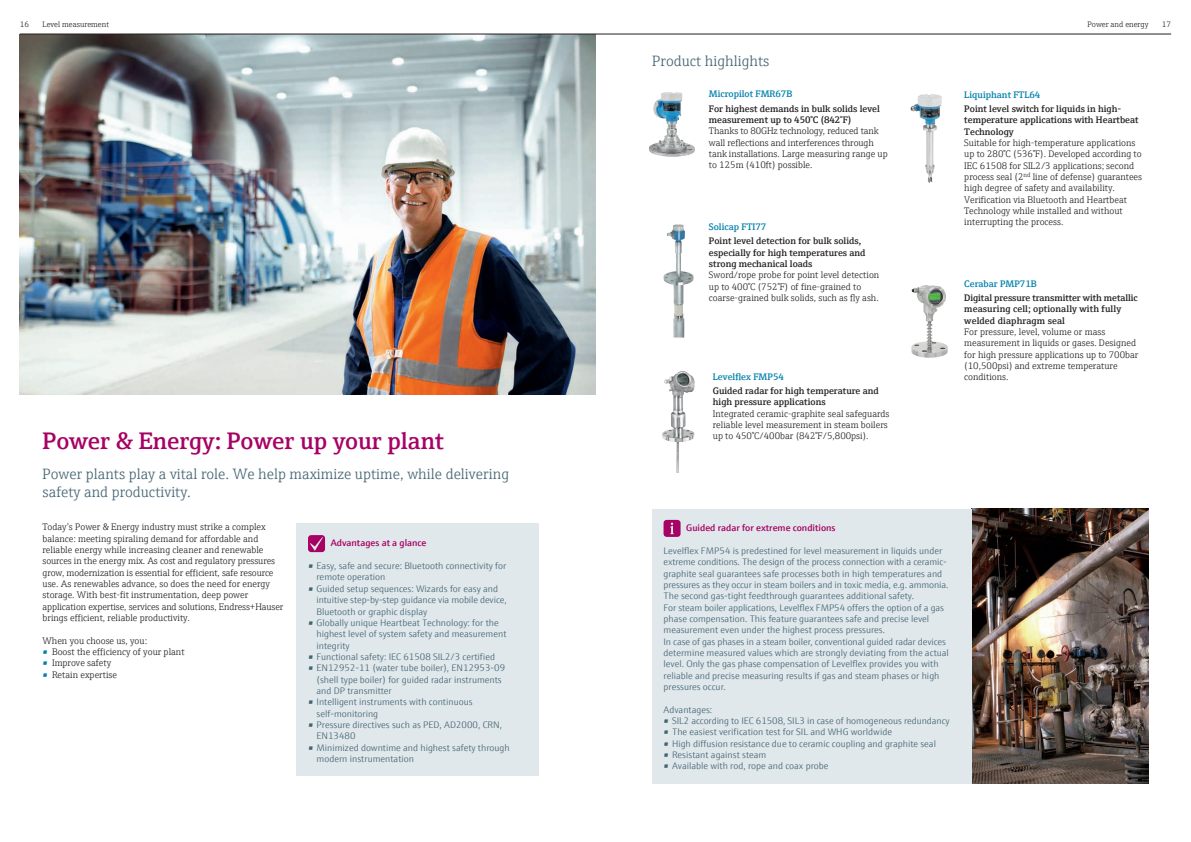
<style>
.page{position:relative;width:1191px;height:842px;background:#fff}
.page>*{position:absolute;margin:0;border:0;box-sizing:border-box;transform-origin:0 0}
.t1{font:600 24px "E+H Serif";color:#a70164}
.t2{font:300 15px/18px "E+H Serif";color:#446472}
.t3{font:300 9.5px/11.3px "E+H Sans";color:#446472}
.t4{font:300 9.5px/11.3px "E+H Serif";color:#231f20}
.t5{font:600 9.5px/11.3px "E+H Serif";color:#231f20}
.t6{font:600 9.5px "E+H Serif";color:#0081ad}
.t7{font:600 9.5px "E+H Sans";color:#a70164}
.t8{font:300 8px "E+H Serif";color:#231f20}
.s1{font-weight:600;color:#0081ad}
</style>
<div class="page">
<img style="left:20px;top:35px;width:575px;height:359px">
<img style="left:971px;top:508px;width:177px;height:275px">
<hr style="left:20px;top:34px;width:1151px;height:1px;background:#231f20">
<img style="left:662px;top:371px;width:33px;height:101px">
<img style="left:663px;top:224px;width:31px;height:114px">
<div style="left:297px;top:524px;width:242px;height:252px;background:#e0e8ec"></div>
<svg style="left:308px;top:535px;width:17px;height:17px"></svg>
<div style="left:652px;top:508px;width:319px;height:275px;background:#e0e8ec"></div>
<svg style="left:663px;top:520px;width:17px;height:17px"></svg>
<img style="left:910px;top:94px;width:32px;height:89px">
<img style="left:911px;top:285px;width:37px;height:73px">
<img style="left:649px;top:92px;width:46px;height:65px">
<p class="t8" style="left:20px;top:18px;width:11px">16</p>
<p class="t8" style="left:43px;top:18px;width:68px">Level measurement</p>
<p class="t8" style="left:1087px;top:18px;width:62px">Power and energy</p>
<p class="t8" style="left:1161px;top:18px;width:11px">17</p>
<h1 class="t1" style="left:43px;top:422px;width:403px">Power &amp; Energy: Power up your plant</h1>
<h2 class="t2" style="left:43px;top:464px;width:468px">Power plants play a vital role. We help maximize uptime, while delivering safety and productivity.</h2>
<p class="t4" style="left:43px;top:521px;width:242px">Today’s Power &amp; Energy industry must strike a complex balance: meeting spiraling demand for affordable and reliable energy while increasing cleaner and renewable sources in the energy mix. As cost and regulatory pressures grow, modernization is essential for efficient, safe resource use. As renewables advance, so does the need for energy storage. With best-fit instrumentation, deep power application expertise, services and solutions, Endress+Hauser brings efficient, reliable productivity.</p>
<p class="t4" style="left:43px;top:634px;width:106px">When you choose us, you:</p>
<p class="t4" style="left:43px;top:645px;width:144px"><span class="s1">•</span> Boost the efficiency of your plant</p>
<p class="t4" style="left:43px;top:657px;width:70px"><span class="s1">•</span> Improve safety</p>
<p class="t4" style="left:43px;top:668px;width:76px"><span class="s1">•</span> Retain expertise</p>
<p class="t7" style="left:331px;top:536px;width:97px">Advantages at a glance</p>
<p class="t3" style="left:316px;top:559px;width:191px;text-indent:-9px">• Easy, safe and secure: Bluetooth connectivity for remote operation</p>
<p class="t3" style="left:316px;top:582px;width:192px;text-indent:-9px">• Guided setup sequences: Wizards for easy and intuitive step-by-step guidance via mobile device,<br>Bluetooth or graphic display</p>
<p class="t3" style="left:316px;top:616px;width:191px;text-indent:-9px">• Globally unique Heartbeat Technology: for the highest level of system safety and measurement integrity</p>
<p class="t3" style="left:308px;top:650px;width:189px">• Functional safety: IEC 61508 SIL2/3 certified</p>
<p class="t3" style="left:316px;top:662px;width:190px;text-indent:-9px">• EN12952-11 (water tube boiler), EN12953-09 (shell type boiler) for guided radar instruments and DP transmitter</p>
<p class="t3" style="left:316px;top:696px;width:157px;text-indent:-9px">• Intelligent instruments with continuous self-monitoring</p>
<p class="t3" style="left:316px;top:718px;width:187px;text-indent:-9px">• Pressure directives such as PED, AD2000, CRN,<br>EN13480</p>
<p class="t3" style="left:316px;top:741px;width:195px;text-indent:-8px">• Minimized downtime and highest safety through modern instrumentation</p>
<h2 class="t2" style="left:652px;top:51px;width:119px">Product highlights</h2>
<p class="t6" style="left:709px;top:87px;width:85px">Micropilot FMR67B</p>
<p class="t5" style="left:709px;top:102px;width:172px">For highest demands in bulk solids level measurement up to 450°C (842°F)</p>
<p class="t4" style="left:709px;top:125px;width:180px">Thanks to 80GHz technology, reduced tank wall reflections and interferences through tank installations. Large measuring range up to 125m (410ft) possible.</p>
<p class="t6" style="left:709px;top:220px;width:59px">Solicap FTI77</p>
<p class="t5" style="left:709px;top:235px;width:158px">Point level detection for bulk solids, especially for high temperatures and strong mechanical loads</p>
<p class="t4" style="left:709px;top:269px;width:172px">Sword/rope probe for point level detection up to 400°C (752°F) of fine-grained to coarse-grained bulk solids, such as fly ash.</p>
<p class="t6" style="left:713px;top:369px;width:73px">Levelflex FMP54</p>
<p class="t5" style="left:713px;top:384px;width:168px">Guided radar for high temperature and high pressure applications</p>
<p class="t4" style="left:713px;top:407px;width:178px">Integrated ceramic-graphite seal safeguards reliable level measurement in steam boilers up to 450°C/400bar (842°F/5,800psi).</p>
<p class="t6" style="left:964px;top:87px;width:78px">Liquiphant FTL64</p>
<p class="t5" style="left:964px;top:102px;width:176px">Point level switch for liquids in high&shy;temperature applications with Heartbeat<br>Technology</p>
<p class="t4" style="left:964px;top:136px;width:179px">Suitable for high-temperature applications up to 280°C (536°F). Developed according to IEC 61508 for SIL2/3 applications; second process seal (2<sup>nd</sup> line of defense) guarantees high degree of safety and availability.<br>Verification via Bluetooth and Heartbeat Technology while installed and without interrupting the process.</p>
<p class="t6" style="left:964px;top:276px;width:74px">Cerabar PMP71B</p>
<p class="t5" style="left:964px;top:291px;width:175px">Digital pressure transmitter with metallic measuring cell; optionally with fully welded diaphragm seal</p>
<p class="t4" style="left:964px;top:325px;width:176px">For pressure, level, volume or mass measurement in liquids or gases. Designed for high pressure applications up to 700bar (10,500psi) and extreme temperature conditions.</p>
<p class="t7" style="left:686px;top:521px;width:151px">Guided radar for extreme conditions</p>
<p class="t3" style="left:663px;top:544px;width:287px">Levelflex FMP54 is predestined for level measurement in liquids under extreme conditions. The design of the process connection with a ceramic&shy;graphite seal guarantees safe processes both in high temperatures and pressures as they occur in steam boilers and in toxic media, e.g. ammonia.<br>The second gas-tight feedthrough guarantees additional safety.<br>For steam boiler applications, Levelflex FMP54 offers the option of a gas phase compensation. This feature guarantees safe and precise level measurement even under the highest process pressures.<br>In case of gas phases in a steam boiler, conventional guided radar devices determine measured values which are strongly deviating from the actual level. Only the gas phase compensation of Levelflex provides you with reliable and precise measuring results if gas and steam phases or high pressures occur.</p>
<p class="t3" style="left:663px;top:703px;width:50px">Advantages:</p>
<p class="t3" style="left:663px;top:714px;width:288px">• SIL2 according to IEC 61508, SIL3 in case of homogeneous redundancy</p>
<p class="t3" style="left:663px;top:726px;width:230px">• The easiest verification test for SIL and WHG worldwide</p>
<p class="t3" style="left:663px;top:737px;width:274px">• High diffusion resistance due to ceramic coupling and graphite seal</p>
<p class="t3" style="left:663px;top:748px;width:104px">• Resistant against steam</p>
<p class="t3" style="left:663px;top:760px;width:166px">• Available with rod, rope and coax probe</p>
</div>
